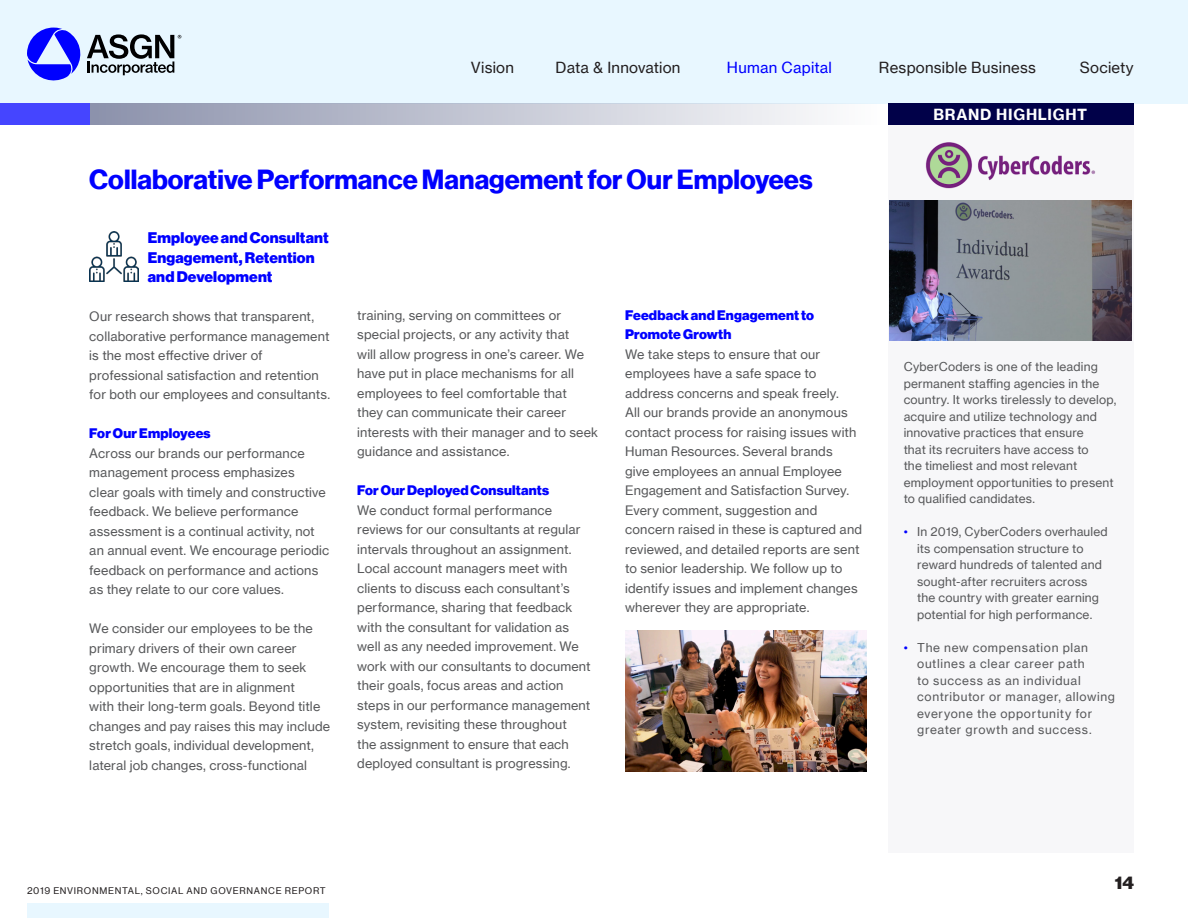
<style>
.page{position:relative;width:1188px;height:918px;background:#fff}
.page>*{position:absolute;margin:0;border:0;box-sizing:border-box;transform-origin:0 0}
.t1{font:27px "N Haas Grotesk DS Pro 75 Bd";color:#00f}
.t2{font:18px "N Haas Grotesk DS Pro 95 Blk";color:#231f20}
.t3{font:15px/19.5px "N Haas Grotesk DS Pro 95 Blk";letter-spacing:.01em;color:#00f}
.t4{font:15px "N Haas Grotesk TX Pro 55 Rg";letter-spacing:.015em;color:#231f20}
.t5{font:15px "N Haas Grotesk TX Pro 75 Bd";letter-spacing:.05em;color:#fff}
.t6{font:15px "N Haas Grotesk TX Pro 55 Rg";letter-spacing:.015em;color:#00f}
.t7{font:13.5px/19.5px "N Haas Grotesk DS Pro 95 Blk";letter-spacing:.015em;color:#00f}
.t8{font:12.75px/19.5px "N Haas Grotesk TX Pro 55 Rg";letter-spacing:.01em;color:#57585a}
.t9{font:12px/16.5px "N Haas Grotesk TX Pro 55 Rg";letter-spacing:.015em;color:#57585a}
.t10{font:12px/16.5px "N Haas Grotesk TX Pro 55 Rg";letter-spacing:.055em;color:#57585a}
.t11{font:9px "N Haas Grotesk TX Pro 55 Rg";letter-spacing:.075em;color:#231f20}
.s1{color:#00f}
</style>
<div class="page">
<div style="left:0;top:0;width:1188px;height:104px;background:#e8f7ff"></div>
<svg style="left:27px;top:28px;width:154px;height:53px"></svg>
<div style="left:27px;top:904px;width:302px;height:14px;background:#e8f7ff"></div>
<div style="left:888px;top:114px;width:246px;height:739px;background:#f7f7f9"></div>
<div style="left:888px;top:104px;width:246px;height:21px;background:#010149"></div>
<img style="left:925px;top:142px;width:171px;height:47px">
<div style="left:89px;top:104px;width:791px;height:21px;background:linear-gradient(to right,#8b91ab,#fefefe)"></div>
<div style="left:0;top:104px;width:89px;height:21px;background:#4545ff"></div>
<img style="left:89px;top:232px;width:50px;height:49px">
<img style="left:890px;top:200px;width:241px;height:141px">
<img style="left:625px;top:631px;width:242px;height:140px">
<p class="t4" style="left:471px;top:59px;width:45px">Vision</p>
<p class="t4" style="left:556px;top:59px;width:127px">Data &amp; Innovation</p>
<p class="t6" style="left:727px;top:59px;width:107px">Human Capital</p>
<p class="t4" style="left:879px;top:59px;width:159px">Responsible Business</p>
<p class="t4" style="left:1080px;top:59px;width:55px">Society</p>
<p class="t1" style="left:89px;top:164px;width:725px">Collaborative Performance Management for Our Employees</p>
<p class="t3" style="left:148px;top:228px;width:182px">Employee and Consultant<br>Engagement, Retention and Development</p>
<p class="t8" style="left:89px;top:307px;width:242px">Our research shows that transparent, collaborative performance management is the most effective driver of professional satisfaction and retention for both our employees and consultants.</p>
<p class="t7" style="left:89px;top:424px;width:123px">For Our Employees</p>
<p class="t8" style="left:89px;top:443px;width:242px">Across our brands our performance management process emphasizes<br>clear goals with timely and constructive feedback. We believe performance assessment is a continual activity, not an annual event. We encourage periodic feedback on performance and actions as they relate to our core values.</p>
<p class="t8" style="left:89px;top:619px;width:242px">We consider our employees to be the primary drivers of their own career growth. We encourage them to seek opportunities that are in alignment<br>with their long-term goals. Beyond title changes and pay raises this may include stretch goals, individual development, lateral job changes, cross-functional</p>
<p class="t8" style="left:357px;top:305px;width:242px">training, serving on committees or special projects, or any activity that<br>will allow progress in one’s career. We have put in place mechanisms for all employees to feel comfortable that<br>they can communicate their career interests with their manager and to seek guidance and assistance.</p>
<p class="t7" style="left:357px;top:481px;width:193px">For Our Deployed Consultants</p>
<p class="t8" style="left:357px;top:500px;width:235px">We conduct formal performance reviews for our consultants at regular intervals throughout an assignment.<br>Local account managers meet with clients to discuss each consultant’s performance, sharing that feedback with the consultant for validation as well as any needed improvement. We work with our consultants to document their goals, focus areas and action steps in our performance management system, revisiting these throughout<br>the assignment to ensure that each deployed consultant is progressing.</p>
<p class="t7" style="left:625px;top:305px;width:190px">Feedback and Engagement to<br>Promote Growth</p>
<p class="t8" style="left:625px;top:344px;width:238px">We take steps to ensure that our employees have a safe space to address concerns and speak freely.<br>All our brands provide an anonymous contact process for raising issues with Human Resources. Several brands<br>give employees an annual Employee Engagement and Satisfaction Survey.<br>Every comment, suggestion and concern raised in these is captured and reviewed, and detailed reports are sent to senior leadership. We follow up to identify issues and implement changes wherever they are appropriate.</p>
<p class="t11" style="left:27px;top:886px;width:300px">2019 ENVIRONMENTAL, SOCIAL AND GOVERNANCE REPORT</p>
<p class="t5" style="left:933px;top:105px;width:155px">BRAND HIGHLIGHT</p>
<p class="t9" style="left:904px;top:359px;width:214px">CyberCoders is one of the leading permanent staffing agencies in the country. It works tirelessly to develop, acquire and utilize technology and innovative practices that ensure<br>that its recruiters have access to<br>the timeliest and most relevant employment opportunities to present to qualified candidates.</p>
<p class="t9" style="left:917px;top:524px;width:192px;text-indent:-14px"><span class="s1">•</span> In 2019, CyberCoders overhauled its compensation structure to reward hundreds of talented and sought-after recruiters across the country with greater earning potential for high performance.</p>
<p class="t10" style="left:917px;top:639px;width:199px;text-indent:-14px"><span class="s1">•</span> The new compensation plan outlines a clear career path<br>to success as an individual contributor or manager, allowing everyone the opportunity for greater growth and success.</p>
<h2 class="t2" style="left:1115px;top:872px;width:21px">14</h2>
</div>
